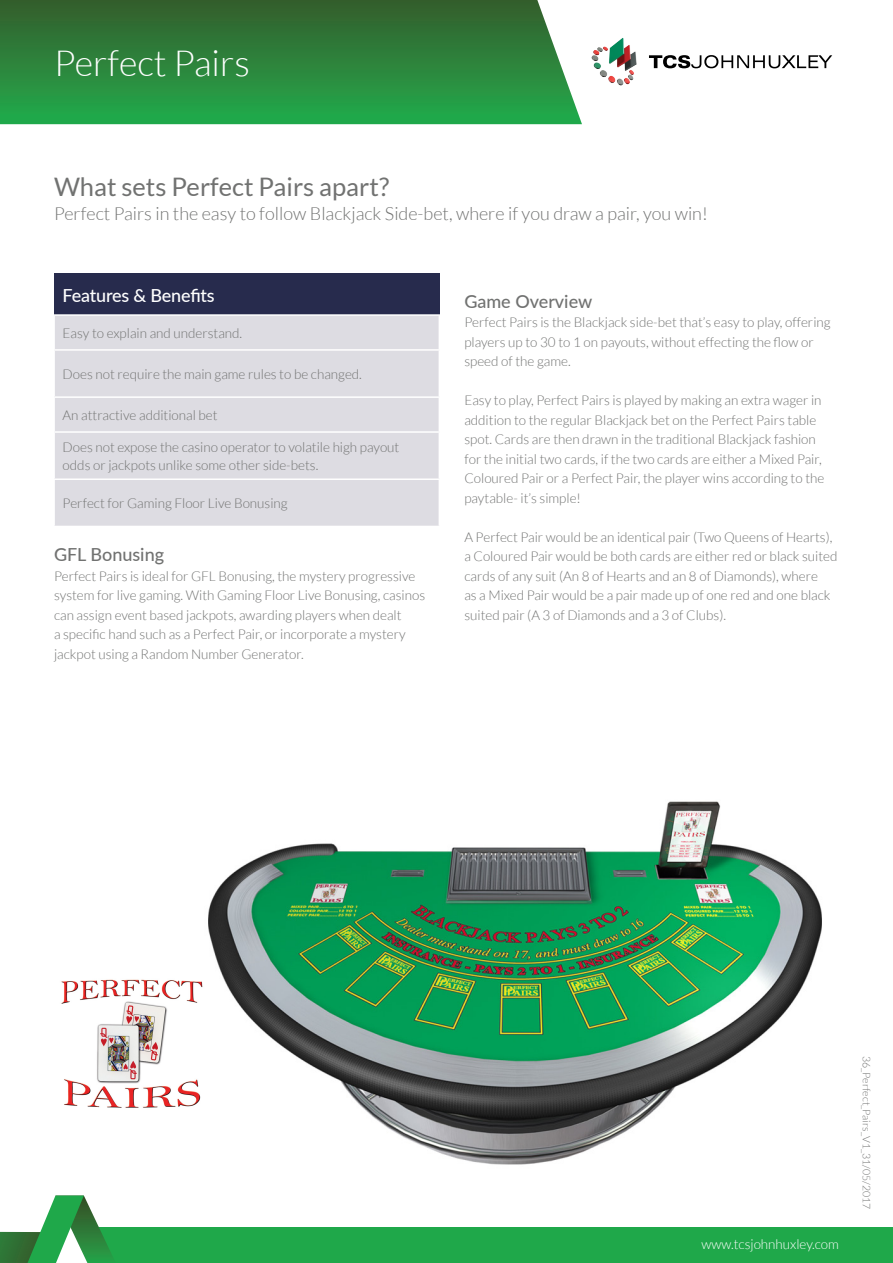
<style>
.page{position:relative;width:893px;height:1263px;background:#fff}
.page>*{position:absolute;margin:0;border:0;box-sizing:border-box;transform-origin:0 0}
.t1{font:300 36px "Lato";color:#fff}
.t2{font:25.5px "Lato";color:#717271}
.t3{font:300 18px "Lato";color:#717271}
.t4{font:500 18px "Lato";color:#717271}
.t5{font:500 18px "Lato";letter-spacing:-.01em;color:#fff}
.t6{font:300 13.5px/19.5px "Lato";color:#717271}
.t7{font:300 13.5px "Lato";color:#fff}
.t8{font:300 10.5px "Lato";color:#717271}
</style>
<div class="page">
<svg style="left:0;top:0;width:582px;height:124px;background:#328842"></svg>
<svg style="left:649px;top:55px;width:183px;height:13px"></svg>
<img style="left:591px;top:38px;width:46px;height:48px">
<div style="left:88px;top:1228px;width:805px;height:35px;background:#1fa84a"></div>
<svg style="left:0;top:1195px;width:116px;height:68px"></svg>
<div style="left:54px;top:274px;width:385px;height:41px;background:#272b4d"></div>
<div style="left:55px;top:316px;width:384px;height:210px;background:#dddce2"></div>
<hr style="left:53px;top:314px;width:387px;height:2px;background:#fff">
<hr style="left:53px;top:349px;width:387px;height:2px;background:#fff">
<hr style="left:53px;top:396px;width:387px;height:2px;background:#fff">
<hr style="left:53px;top:431px;width:387px;height:2px;background:#fff">
<hr style="left:53px;top:478px;width:387px;height:2px;background:#fff">
<img style="left:208px;top:801px;width:614px;height:364px">
<img style="left:61px;top:963px;width:153px;height:184px">
<p class="t1" style="left:54px;top:43px;width:197px">Perfect Pairs</p>
<p class="t2" style="left:54px;top:172px;width:337px">What sets Perfect Pairs apart?</p>
<p class="t3" style="left:54px;top:204px;width:655px">Perfect Pairs in the easy to follow Blackjack Side-bet, where if you draw a pair, you win!</p>
<p class="t5" style="left:63px;top:282px;width:154px">Features &amp; Benefits</p>
<p class="t6" style="left:63px;top:323px;width:181px">Easy to explain and understand.</p>
<p class="t6" style="left:63px;top:364px;width:301px">Does not require the main game rules to be changed.</p>
<p class="t6" style="left:63px;top:405px;width:157px">An attractive additional bet</p>
<p class="t6" style="left:63px;top:438px;width:338px;line-height:18px">Does not expose the casino operator to volatile high payout odds or jackpots unlike some other side-bets.</p>
<p class="t6" style="left:63px;top:494px;width:227px">Perfect for Gaming Floor Live Bonusing</p>
<p class="t4" style="left:54px;top:541px;width:112px">GFL Bonusing</p>
<p class="t6" style="left:54px;top:566px;width:373px">Perfect Pairs is ideal for GFL Bonusing, the mystery progressive system for live gaming. With Gaming Floor Live Bonusing, casinos can assign event based jackpots, awarding players when dealt<br>a specific hand such as a Perfect Pair, or incorporate a mystery jackpot using a Random Number Generator.</p>
<p class="t4" style="left:464px;top:288px;width:129px">Game Overview</p>
<p class="t6" style="left:464px;top:312px;width:368px">Perfect Pairs is the Blackjack side-bet that’s easy to play, offering players up to 30 to 1 on payouts, without effecting the flow or speed of the game.</p>
<p class="t6" style="left:464px;top:390px;width:361px">Easy to play, Perfect Pairs is played by making an extra wager in addition to the regular Blackjack bet on the Perfect Pairs table spot. Cards are then drawn in the traditional Blackjack fashion for the initial two cards, if the two cards are either a Mixed Pair, Coloured Pair or a Perfect Pair, the player wins according to the paytable- it’s simple!</p>
<p class="t6" style="left:464px;top:527px;width:375px">A Perfect Pair would be an identical pair (Two Queens of Hearts), a Coloured Pair would be both cards are either red or black suited cards of any suit (An 8 of Hearts and an 8 of Diamonds), where<br>as a Mixed Pair would be a pair made up of one red and one black suited pair (A 3 of Diamonds and a 3 of Clubs).</p>
<p class="t7" style="left:701px;top:1237px;width:139px">www.tcsjohnhuxley.com</p>
<p class="t8" style="left:872px;top:1056px;width:154px;rotate:90deg">36_Perfect_Pairs_V1_31/05/2017</p>
</div>
